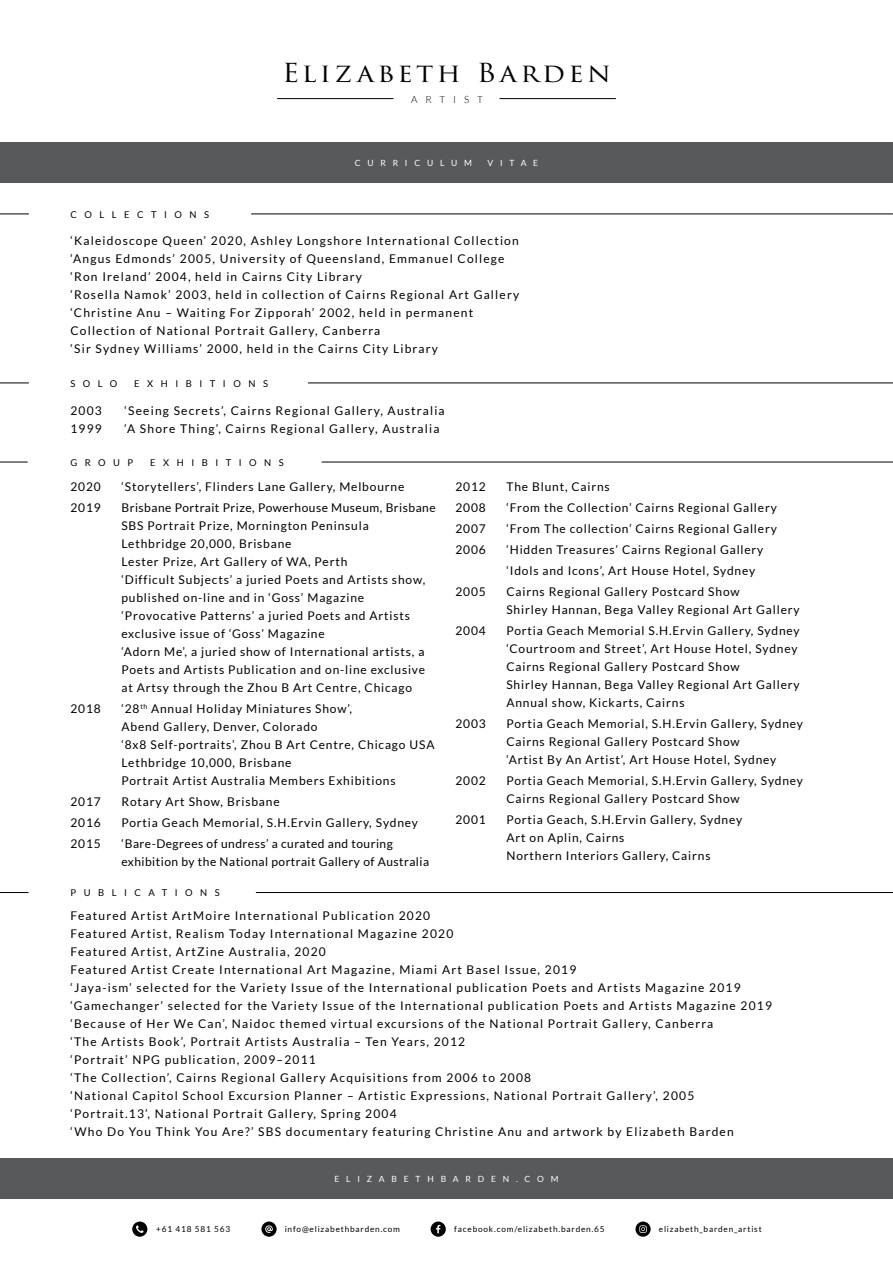
<style>
.page{position:relative;width:893px;height:1263px;background:#fff}
.page>*{position:absolute;margin:0;border:0;box-sizing:border-box;transform-origin:0 0}
.t1{font:25.5px "Trajan Pro 3";letter-spacing:.12em;color:#000;scale:1.11 1}
.t2{font:12px/18px "Lato";letter-spacing:.07em;color:#000}
.t3{font:12px/18px "Lato";letter-spacing:.1em;color:#000}
.t4{font:12px/18px "Lato";letter-spacing:.04em;color:#000}
.t5{font:300 9.9px "Lato";letter-spacing:.8em;color:#000}
.t6{font:9.45px "Lato";letter-spacing:.8em;color:#000}
.t7{font:8.55px "Lato";letter-spacing:.8em;color:#fff}
.t8{font:8.25px "Lato";letter-spacing:.1em;color:#000}
</style>
<div class="page">
<div style="left:0;top:1158px;width:893px;height:40px;background:#58595b"></div>
<svg style="left:635px;top:1221px;width:16px;height:16px"></svg>
<svg style="left:639px;top:1225px;width:8px;height:8px"></svg>
<svg style="left:431px;top:1221px;width:15px;height:16px"></svg>
<svg style="left:436px;top:1225px;width:4px;height:8px"></svg>
<svg style="left:261px;top:1221px;width:16px;height:16px"></svg>
<svg style="left:265px;top:1225px;width:8px;height:8px"></svg>
<svg style="left:132px;top:1221px;width:15px;height:16px"></svg>
<svg style="left:136px;top:1225px;width:8px;height:8px"></svg>
<hr style="left:277px;top:98px;width:116px;height:1px;background:#000">
<hr style="left:499px;top:98px;width:117px;height:1px;background:#000">
<div style="left:0;top:142px;width:893px;height:41px;background:#58595b"></div>
<hr style="left:308px;top:383px;width:585px;height:1px;background:#000">
<svg style="left:0;top:383px;width:29px;height:1px"></svg>
<hr style="left:322px;top:462px;width:571px;height:1px;background:#000">
<svg style="left:0;top:462px;width:28px;height:1px"></svg>
<hr style="left:256px;top:892px;width:637px;height:1px;background:#000">
<svg style="left:0;top:892px;width:29px;height:1px"></svg>
<hr style="left:251px;top:214px;width:642px;height:1px;background:#000">
<svg style="left:0;top:214px;width:29px;height:1px"></svg>
<h1 class="t1" style="left:282px;top:55px;width:298px">Elizabeth Barden</h1>
<p class="t5" style="left:411px;top:94px;width:73px">ARTIST</p>
<p class="t7" style="left:355px;top:158px;width:119px">CURRICULUM</p>
<p class="t7" style="left:487px;top:158px;width:52px">VITAE</p>
<p class="t6" style="left:70px;top:209px;width:140px">COLLECTIONS</p>
<p class="t3" style="left:70px;top:231px;width:450px">‘Kaleidoscope Queen’ 2020, Ashley Longshore International Collection ‘Angus Edmonds’ 2005, University of Queensland, Emmanuel College ‘Ron Ireland’ 2004, held in Cairns City Library<br>‘Rosella Namok’ 2003, held in collection of Cairns Regional Art Gallery ‘Christine Anu – Waiting For Zipporah’ 2002, held in permanent Collection of National Portrait Gallery, Canberra<br>‘Sir Sydney Williams’ 2000, held in the Cairns City Library</p>
<p class="t6" style="left:70px;top:378px;width:48px">SOLO</p>
<p class="t6" style="left:134px;top:378px;width:135px">EXHIBITIONS</p>
<p class="t2" style="left:70px;top:402px;width:33px">2003</p>
<p class="t3" style="left:124px;top:402px;width:322px">‘Seeing Secrets’, Cairns Regional Gallery, Australia</p>
<p class="t2" style="left:70px;top:420px;width:33px">1999</p>
<p class="t3" style="left:124px;top:420px;width:316px">‘A Shore Thing’, Cairns Regional Gallery, Australia</p>
<p class="t6" style="left:70px;top:457px;width:64px">GROUP</p>
<p class="t6" style="left:150px;top:457px;width:135px">EXHIBITIONS</p>
<p class="t2" style="left:70px;top:477px;width:32px">2020</p>
<p class="t2" style="left:121px;top:477px;width:284px">‘Storytellers’, Flinders Lane Gallery, Melbourne</p>
<p class="t2" style="left:70px;top:498px;width:32px">2019</p>
<p class="t2" style="left:121px;top:498px;width:316px">Brisbane Portrait Prize, Powerhouse Museum, Brisbane SBS Portrait Prize, Mornington Peninsula Lethbridge 20,000, Brisbane<br>Lester Prize, Art Gallery of WA, Perth<br>‘Difficult Subjects’ a juried Poets and Artists show, published on-line and in ‘Goss’ Magazine ‘Provocative Patterns’ a juried Poets and Artists exclusive issue of ‘Goss’ Magazine<br>‘Adorn Me’, a juried show of International artists, a Poets and Artists Publication and on-line exclusive at Artsy through the Zhou B Art Centre, Chicago</p>
<p class="t2" style="left:70px;top:699px;width:32px">2018</p>
<p class="t2" style="left:121px;top:699px;width:315px">‘28<sup>th</sup> Annual Holiday Miniatures Show’,<br>Abend Gallery, Denver, Colorado<br>‘8x8 Self-portraits’, Zhou B Art Centre, Chicago USA Lethbridge 10,000, Brisbane<br>Portrait Artist Australia Members Exhibitions</p>
<p class="t2" style="left:70px;top:792px;width:32px">2017</p>
<p class="t2" style="left:121px;top:792px;width:160px">Rotary Art Show, Brisbane</p>
<p class="t2" style="left:70px;top:813px;width:32px">2016</p>
<p class="t2" style="left:121px;top:813px;width:298px">Portia Geach Memorial, S.H.Ervin Gallery, Sydney</p>
<p class="t2" style="left:70px;top:834px;width:32px">2015</p>
<p class="t4" style="left:121px;top:834px;width:309px">‘Bare-Degrees of undress’ a curated and touring exhibition by the National portrait Gallery of Australia</p>
<p class="t2" style="left:455px;top:477px;width:32px">2012</p>
<p class="t2" style="left:506px;top:477px;width:105px">The Blunt, Cairns</p>
<p class="t2" style="left:455px;top:498px;width:32px">2008</p>
<p class="t2" style="left:506px;top:498px;width:272px">‘From the Collection’ Cairns Regional Gallery</p>
<p class="t2" style="left:455px;top:519px;width:32px">2007</p>
<p class="t2" style="left:506px;top:519px;width:272px">‘From The collection’ Cairns Regional Gallery</p>
<p class="t2" style="left:455px;top:540px;width:32px">2006</p>
<p class="t2" style="left:506px;top:539px;width:258px;line-height:21px">‘Hidden Treasures’ Cairns Regional Gallery ‘Idols and Icons’, Art House Hotel, Sydney</p>
<p class="t2" style="left:455px;top:582px;width:32px">2005</p>
<p class="t2" style="left:506px;top:582px;width:295px">Cairns Regional Gallery Postcard Show<br>Shirley Hannan, Bega Valley Regional Art Gallery</p>
<p class="t2" style="left:455px;top:621px;width:32px">2004</p>
<p class="t2" style="left:506px;top:621px;width:295px">Portia Geach Memorial S.H.Ervin Gallery, Sydney ‘Courtroom and Street’, Art House Hotel, Sydney Cairns Regional Gallery Postcard Show<br>Shirley Hannan, Bega Valley Regional Art Gallery Annual show, Kickarts, Cairns</p>
<p class="t2" style="left:455px;top:714px;width:32px">2003</p>
<p class="t2" style="left:506px;top:714px;width:298px">Portia Geach Memorial, S.H.Ervin Gallery, Sydney<br>Cairns Regional Gallery Postcard Show<br>‘Artist By An Artist’, Art House Hotel, Sydney</p>
<p class="t2" style="left:455px;top:771px;width:32px">2002</p>
<p class="t2" style="left:506px;top:771px;width:298px">Portia Geach Memorial, S.H.Ervin Gallery, Sydney<br>Cairns Regional Gallery Postcard Show</p>
<p class="t2" style="left:455px;top:810px;width:32px">2001</p>
<p class="t2" style="left:506px;top:810px;width:237px">Portia Geach, S.H.Ervin Gallery, Sydney<br>Art on Aplin, Cairns<br>Northern Interiors Gallery, Cairns</p>
<p class="t6" style="left:70px;top:887px;width:151px">PUBLICATIONS</p>
<p class="t3" style="left:70px;top:907px;width:703px">Featured Artist ArtMoire International Publication 2020<br>Featured Artist, Realism Today International Magazine 2020<br>Featured Artist, ArtZine Australia, 2020<br>Featured Artist Create International Art Magazine, Miami Art Basel Issue, 2019<br>‘Jaya-ism’ selected for the Variety Issue of the International publication Poets and Artists Magazine 2019 ‘Gamechanger’ selected for the Variety Issue of the International publication Poets and Artists Magazine 2019 ‘Because of Her We Can’, Naidoc themed virtual excursions of the National Portrait Gallery, Canberra<br>‘The Artists Book’, Portrait Artists Australia – Ten Years, 2012<br>‘Portrait’ NPG publication, 2009–2011<br>‘The Collection’, Cairns Regional Gallery Acquisitions from 2006 to 2008<br>‘National Capitol School Excursion Planner – Artistic Expressions, National Portrait Gallery’, 2005 ‘Portrait.13’, National Portrait Gallery, Spring 2004<br>‘Who Do You Think You Are?’ SBS documentary featuring Christine Anu and artwork by Elizabeth Barden</p>
<p class="t7" style="left:334px;top:1174px;width:226px">ELIZABETHBARDEN.COM</p>
<p class="t8" style="left:156px;top:1225px;width:75px">+61 418 581 563</p>
<p class="t8" style="left:285px;top:1225px;width:117px">info@elizabethbarden.com</p>
<p class="t8" style="left:454px;top:1225px;width:152px">facebook.com/elizabeth.barden.65</p>
<p class="t8" style="left:659px;top:1225px;width:104px">elizabeth_barden_artist</p>
</div>
